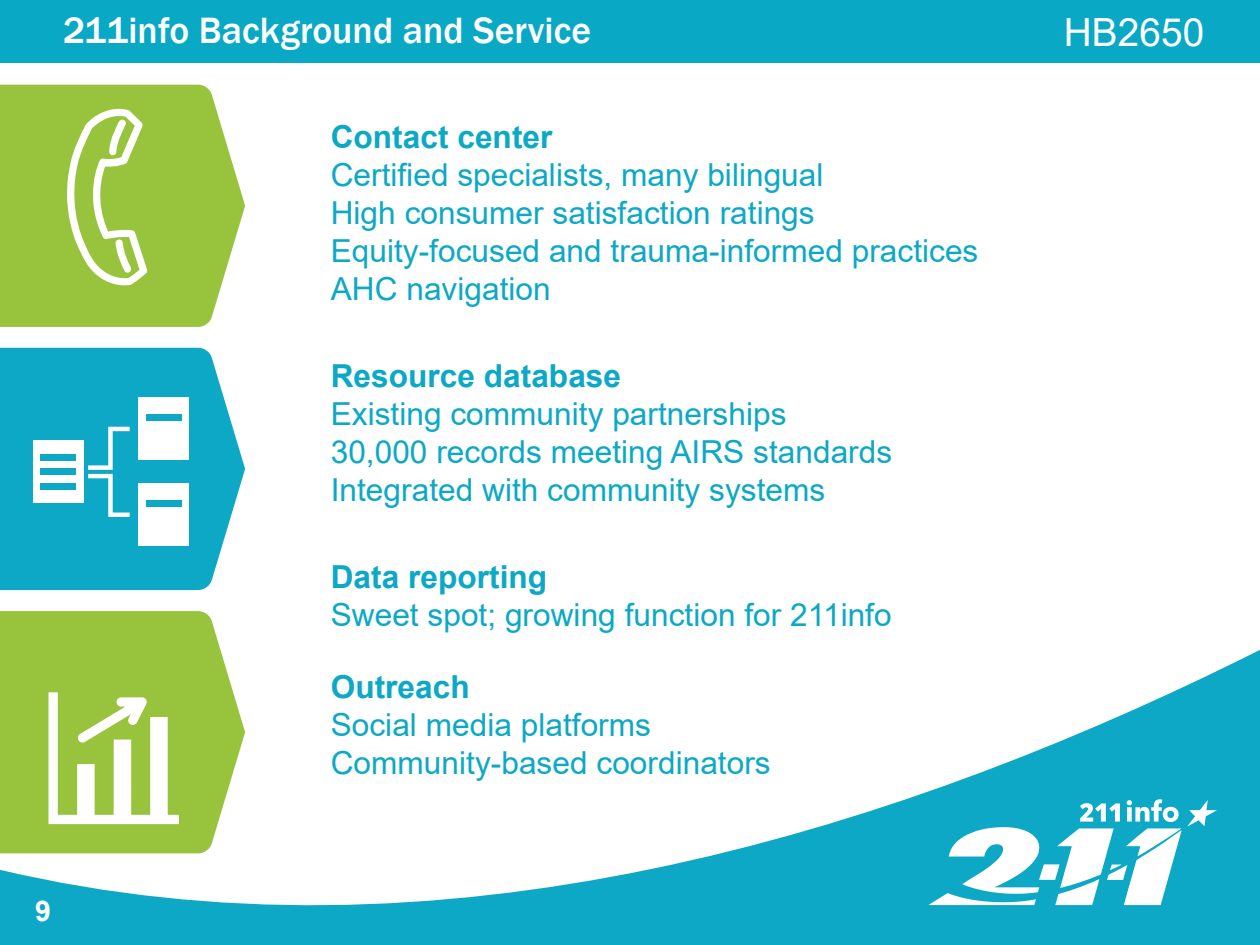
<style>
.page{position:relative;width:1260px;height:945px;background:#fff}
.page>*{position:absolute;margin:0;border:0;box-sizing:border-box;transform-origin:0 0}
.t1{font:38.85px "Arial";color:#fff}
.t2{font:500 37.62px "Franklin Gothic";color:#fff}
.t3{font:31.68px/38px "Arial";color:#0da8c5}
.t4{font:700 31.68px "Arial";color:#0da8c5}
.t5{font:700 28.53px "Arial";color:#fff}
.s1{font-weight:700}
</style>
<div class="page">
<svg style="left:0;top:650px;width:1260px;height:295px"></svg>
<svg style="left:929px;top:799px;width:288px;height:106px"></svg>
<div style="left:0;top:0;width:1260px;height:63px;background:#09a9c6"></div>
<svg style="left:0;top:348px;width:245px;height:242px;background:#25b0ca"></svg>
<div style="left:33px;top:441px;width:50px;height:62px;background:#fff"></div>
<div style="left:40px;top:454px;width:36px;height:7px;background:#0da8c5"></div>
<div style="left:40px;top:468px;width:36px;height:7px;background:#0da8c5"></div>
<div style="left:40px;top:483px;width:36px;height:7px;background:#0da8c5"></div>
<div style="left:138px;top:398px;width:51px;height:62px;background:#fff"></div>
<div style="left:146px;top:414px;width:35px;height:7px;background:#0da8c5"></div>
<div style="left:138px;top:484px;width:51px;height:62px;background:#fff"></div>
<div style="left:146px;top:500px;width:35px;height:7px;background:#0da8c5"></div>
<svg style="left:88px;top:427px;width:42px;height:90px;background:#3ab8cf"></svg>
<svg style="left:0;top:85px;width:245px;height:242px;background:#a1c84e"></svg>
<svg style="left:0;top:611px;width:245px;height:242px;background:#a1c84e"></svg>
<svg style="left:67px;top:109px;width:80px;height:176px"></svg>
<svg style="left:49px;top:692px;width:130px;height:132px"></svg>
<p class="t2" style="left:63px;top:8px;width:530px">211info Background and Service</p>
<p class="t4" style="left:331px;top:114px;width:223px">Contact center</p>
<p class="t3" style="left:331px;top:155px;width:494px">Certified specialists, many bilingual</p>
<p class="t3" style="left:331px;top:193px;width:486px">High consumer satisfaction ratings</p>
<p class="t3" style="left:331px;top:232px;width:649px">Equity-focused and trauma-informed practices</p>
<p class="t3" style="left:331px;top:270px;width:222px">AHC navigation</p>
<p class="t4" style="left:331px;top:353px;width:292px">Resource database</p>
<p class="t3" style="left:331px;top:394px;width:457px">Existing community partnerships</p>
<p class="t3" style="left:331px;top:432px;width:563px">30,000 records meeting AIRS standards</p>
<p class="t3" style="left:331px;top:470px;width:496px">Integrated with community systems</p>
<p class="t3" style="left:331px;top:557px;width:562px"><span class="s1">Data reporting<br></span>Sweet spot; growing function for 211info</p>
<p class="t3" style="left:331px;top:667px;width:322px"><span class="s1">Outreach<br></span>Social media platforms</p>
<p class="t3" style="left:331px;top:743px;width:441px">Community-based coordinators</p>
<p class="t5" style="left:35px;top:891px;width:17px">9</p>
<p class="t1" style="left:1064px;top:5px;width:142px">HB2650</p>
</div>
